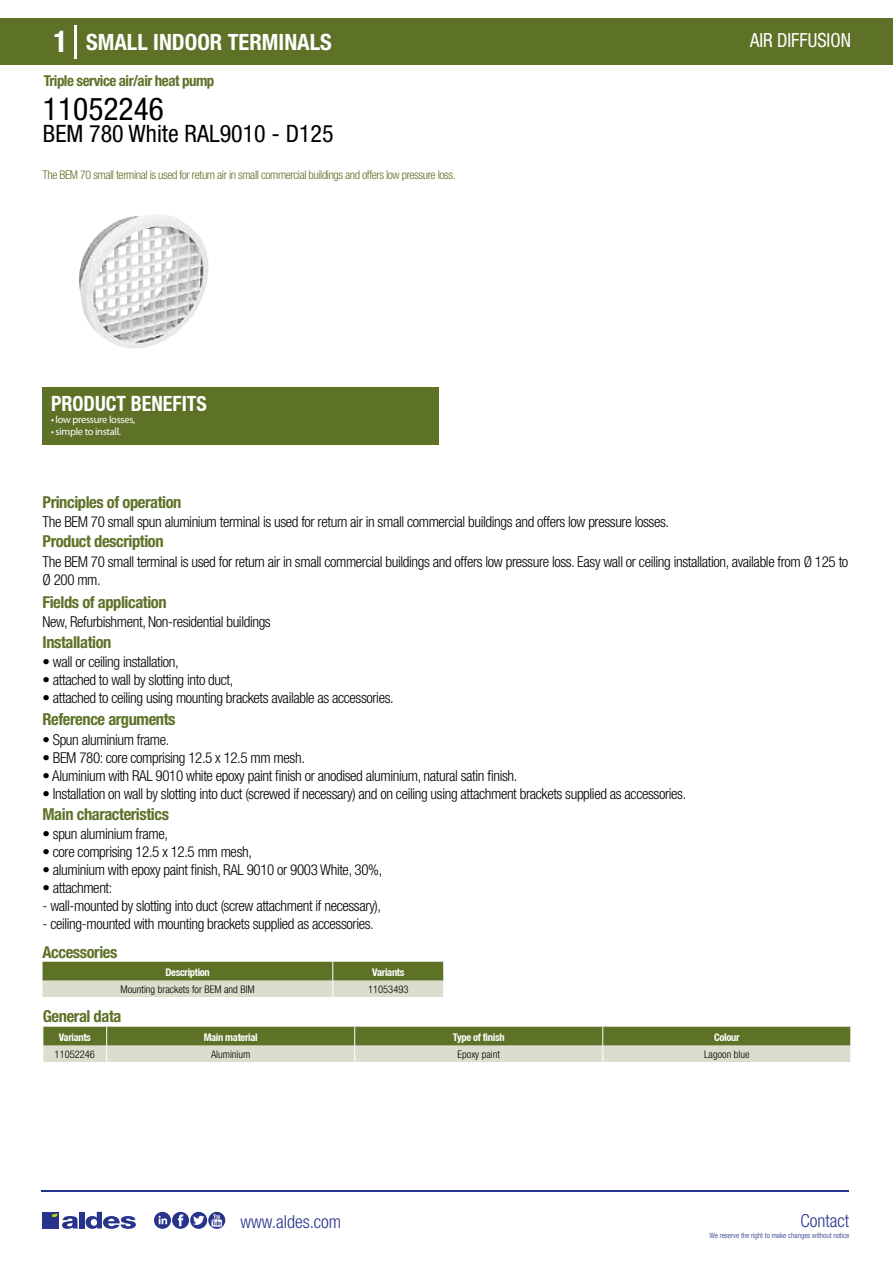
<style>
.page{position:relative;width:893px;height:1263px;background:#fff}
.page>*{position:absolute;margin:0;border:0;box-sizing:border-box;transform-origin:0 0}
.t1{font:condensed 31.5px "Helvetica Neue LT Std";color:#000}
.t2{font:condensed 24px "Helvetica Neue LT Std";color:#000}
.t3{font:700 condensed 22.5px "Helvetica Neue LT Std";color:#fff}
.t4{font:700 condensed 21px "Helvetica Neue";color:#fff;scale:.95 1}
.t5{font:condensed 19.5px "Helvetica Neue LT Std";color:#fff;scale:.95 1}
.t6{font:300 condensed 18px "Helvetica Neue";color:#28348b}
.t7{font:700 condensed 16.5px "Helvetica Neue LT Std";letter-spacing:-.025em;color:#5d7227}
.t8{font:300 condensed 15px/18px "Helvetica Neue LT Std";letter-spacing:-.025em;color:#000}
.t9{font:700 condensed 15px "Helvetica Neue LT Std";letter-spacing:-.035em;color:#5d7227}
.t10{font:300 condensed 12px "Helvetica Neue LT Std";letter-spacing:-.035em;color:#5d7227}
.t11{font:300 condensed 10.5px "Helvetica Neue";color:#000}
.t12{font:700 condensed 10.5px "Helvetica Neue";letter-spacing:-.03em;color:#fff}
.t13{font:10.5px "Myriad Pro";letter-spacing:-.03em;color:#fff}
.t14{font:300 condensed 7.5px "Helvetica Neue";color:#28348b}
.s1{font-size:30px}
</style>
<div class="page">
<div style="left:0;top:18px;width:893px;height:46px;background:#5d7227"></div>
<div style="left:43px;top:387px;width:396px;height:57px;background:#5d7227"></div>
<hr style="left:74px;top:25px;width:2px;height:33px;background:#fff">
<svg style="left:79px;top:215px;width:130px;height:134px"></svg>
<svg style="left:43px;top:962px;width:401px;height:35px;background:#9aa576"></svg>
<svg style="left:43px;top:1027px;width:808px;height:35px;background:#9aa576"></svg>
<hr style="left:41px;top:1190px;width:808px;height:1px;background:#28348b">
<svg style="left:154px;top:1212px;width:71px;height:17px"></svg>
<div style="left:42px;top:1212px;width:17px;height:16px;background:#28348b"></div>
<div style="left:79px;top:1212px;width:5px;height:16px;background:#28348b"></div>
<svg style="left:86px;top:1212px;width:50px;height:17px"></svg>
<svg style="left:52px;top:1213px;width:26px;height:16px"></svg>
<h3 class="t3" style="left:54px;top:28px;width:280px"><span class="s1">1</span> SMALL INDOOR TERMINALS</h3>
<h3 class="t5" style="left:750px;top:29px;width:108px">AIR DIFFUSION</h3>
<p class="t9" style="left:44px;top:71px;width:172px">Triple service air/air heat pump</p>
<h1 class="t1" style="left:43px;top:91px;width:122px">11052246</h1>
<h2 class="t2" style="left:43px;top:120px;width:292px">BEM 780 White RAL9010 - D125</h2>
<p class="t10" style="left:43px;top:167px;width:415px">The BEM 70 small terminal is used for return air in small commercial buildings and offers low pressure loss.</p>
<h3 class="t4" style="left:51px;top:391px;width:166px">PRODUCT BENEFITS</h3>
<p class="t13" style="left:51px;top:413px;width:86px">• low pressure losses,</p>
<p class="t13" style="left:51px;top:425px;width:71px">• simple to install.</p>
<p class="t7" style="left:43px;top:492px;width:140px">Principles of operation</p>
<p class="t7" style="left:43px;top:531px;width:123px">Product description</p>
<p class="t8" style="left:43px;top:513px;width:628px">The BEM 70 small spun aluminium terminal is used for return air in small commercial buildings and offers low pressure losses.</p>
<p class="t8" style="left:43px;top:552px;width:807px">The BEM 70 small terminal is used for return air in small commercial buildings and offers low pressure loss. Easy wall or ceiling installation, available from Ø 125 to<br>Ø 200 mm.</p>
<p class="t8" style="left:43px;top:613px;width:230px">New, Refurbishment, Non-residential buildings</p>
<p class="t8" style="left:43px;top:652px;width:138px">• wall or ceiling installation,</p>
<p class="t8" style="left:43px;top:670px;width:192px">• attached to wall by slotting into duct,</p>
<p class="t8" style="left:43px;top:688px;width:353px">• attached to ceiling using mounting brackets available as accessories.</p>
<p class="t7" style="left:43px;top:592px;width:126px">Fields of application</p>
<p class="t7" style="left:43px;top:632px;width:70px">Installation</p>
<p class="t7" style="left:43px;top:709px;width:135px">Reference arguments</p>
<p class="t8" style="left:43px;top:730px;width:128px">• Spun aluminium frame.</p>
<p class="t8" style="left:43px;top:748px;width:264px">• BEM 780: core comprising 12.5 x 12.5 mm mesh.</p>
<p class="t8" style="left:43px;top:766px;width:476px">• Aluminium with RAL 9010 white epoxy paint finish or anodised aluminium, natural satin finish.</p>
<p class="t8" style="left:43px;top:784px;width:645px">• Installation on wall by slotting into duct (screwed if necessary) and on ceiling using attachment brackets supplied as accessories.</p>
<p class="t7" style="left:43px;top:804px;width:128px">Main characteristics</p>
<p class="t8" style="left:43px;top:825px;width:127px">• spun aluminium frame,</p>
<p class="t8" style="left:43px;top:843px;width:211px">• core comprising 12.5 x 12.5 mm mesh,</p>
<p class="t8" style="left:43px;top:861px;width:341px">• aluminium with epoxy paint finish, RAL 9010 or 9003 White, 30%,</p>
<p class="t8" style="left:43px;top:879px;width:71px">• attachment:</p>
<p class="t8" style="left:43px;top:897px;width:340px">- wall-mounted by slotting into duct (screw attachment if necessary),</p>
<p class="t8" style="left:43px;top:915px;width:333px">- ceiling-mounted with mounting brackets supplied as accessories.</p>
<p class="t7" style="left:43px;top:942px;width:76px">Accessories</p>
<p class="t12" style="left:165px;top:966px;width:46px">Description</p>
<p class="t12" style="left:372px;top:966px;width:34px">Variants</p>
<p class="t11" style="left:120px;top:983px;width:136px">Mounting brackets for BEM and BIM</p>
<p class="t11" style="left:368px;top:983px;width:42px">11053493</p>
<p class="t7" style="left:43px;top:1006px;width:80px">General data</p>
<p class="t12" style="left:59px;top:1031px;width:34px">Variants</p>
<p class="t12" style="left:204px;top:1031px;width:55px">Main material</p>
<p class="t12" style="left:453px;top:1031px;width:53px">Type of finish</p>
<p class="t12" style="left:714px;top:1031px;width:27px">Colour</p>
<p class="t11" style="left:55px;top:1048px;width:42px">11052246</p>
<p class="t11" style="left:211px;top:1048px;width:41px">Aluminium</p>
<p class="t11" style="left:458px;top:1048px;width:44px">Epoxy paint</p>
<p class="t11" style="left:704px;top:1048px;width:47px">Lagoon blue</p>
<p class="t6" style="left:240px;top:1211px;width:102px">www.aldes.com</p>
<p class="t6" style="left:800px;top:1211px;width:50px">Contact</p>
<p class="t14" style="left:709px;top:1230px;width:141px">We reserve the right to make changes without notice</p>
</div>
